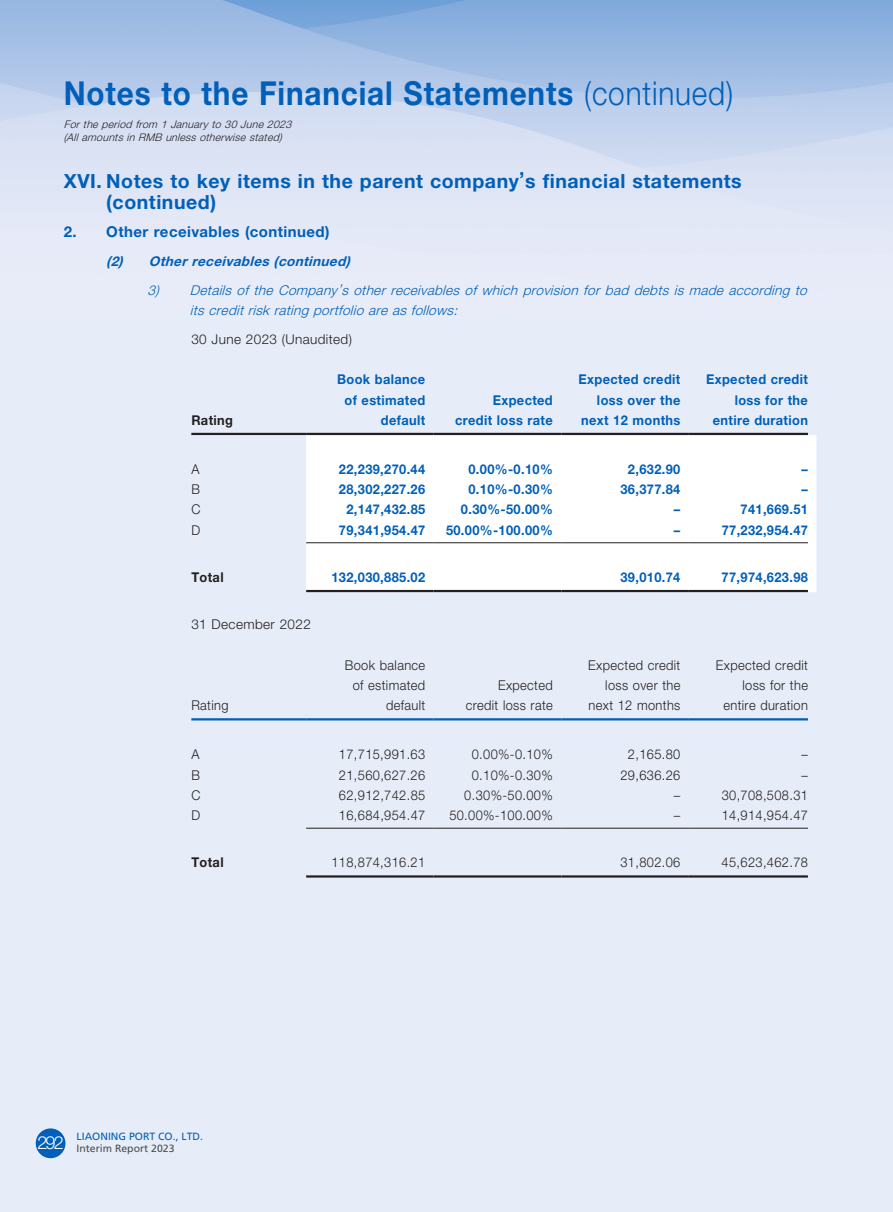
<style>
.page{position:relative;width:893px;height:1212px;background:#e7edf8}
.page>*{position:absolute;margin:0;border:0;box-sizing:border-box;transform-origin:0 0}
.t1{font:700 33px "Helvetica Neue LT Std";letter-spacing:.03em;color:#005fb9;scale:.9 1}
.t2{font:700 19.5px/21px "Helvetica Neue LT Std";letter-spacing:.03em;color:#005fb9}
.t3{font:300 18px "Helvetica Neue LT Std";color:#fff}
.t4{font:700 15px "Helvetica Neue LT Std";letter-spacing:.03em;color:#005fb9}
.t5{font:300 13.5px/20.2px "Helvetica Neue LT Std";letter-spacing:.03em;color:#231f20;text-align:right;scale:.95 1}
.t6{font:700 13.5px/20.2px "Helvetica Neue LT Std";letter-spacing:.03em;color:#005fb9;text-align:right;scale:.95 1}
.t7{font:italic 300 13.5px/20.2px "Helvetica Neue LT Std";color:#005fb9}
.t8{font:300 13.5px "Helvetica Neue LT Std";letter-spacing:.03em;color:#231f20}
.t9{font:italic 700 13.5px "Helvetica Neue LT Std";color:#005fb9}
.t10{font:700 13.5px "Helvetica Neue LT Std";letter-spacing:.03em;color:#231f20;scale:.95 1}
.t11{font:italic 300 10.5px/13.5px "Helvetica Neue LT Std";color:#231f20}
.t12{font:10.5px "Frutiger LT Std";color:#005fb9}
.t13{font:10.5px "Frutiger LT Std";color:#4b4c4d}
.s1{font-weight:300}
</style>
<div class="page">
<div style="left:36px;top:1128px;width:29px;height:30px;background:#005fb9;border-radius:50%"></div>
<div style="left:306px;top:435px;width:510px;height:157px;background:#fff"></div>
<hr style="left:191px;top:433px;width:115px;height:2px;background:#231f20">
<hr style="left:306px;top:433px;width:128px;height:2px;background:#231f20">
<hr style="left:434px;top:433px;width:127px;height:2px;background:#231f20">
<hr style="left:561px;top:433px;width:128px;height:2px;background:#231f20">
<hr style="left:689px;top:433px;width:119px;height:2px;background:#231f20">
<hr style="left:306px;top:542px;width:128px;height:1px;background:#231f20">
<hr style="left:434px;top:542px;width:127px;height:1px;background:#231f20">
<hr style="left:561px;top:542px;width:128px;height:1px;background:#231f20">
<hr style="left:689px;top:542px;width:119px;height:1px;background:#231f20">
<hr style="left:306px;top:590px;width:128px;height:2px;background:#231f20">
<hr style="left:434px;top:590px;width:127px;height:2px;background:#231f20">
<hr style="left:561px;top:590px;width:128px;height:2px;background:#231f20">
<hr style="left:689px;top:590px;width:119px;height:2px;background:#231f20">
<hr style="left:191px;top:718px;width:115px;height:2px;background:#005fb9">
<hr style="left:306px;top:718px;width:128px;height:2px;background:#005fb9">
<hr style="left:434px;top:718px;width:127px;height:2px;background:#005fb9">
<hr style="left:561px;top:718px;width:128px;height:2px;background:#005fb9">
<hr style="left:689px;top:718px;width:119px;height:2px;background:#005fb9">
<hr style="left:306px;top:828px;width:128px;height:1px;background:#231f20">
<hr style="left:434px;top:828px;width:127px;height:1px;background:#231f20">
<hr style="left:561px;top:828px;width:128px;height:1px;background:#231f20">
<hr style="left:689px;top:828px;width:119px;height:1px;background:#231f20">
<hr style="left:306px;top:875px;width:128px;height:2px;background:#231f20">
<hr style="left:434px;top:875px;width:127px;height:2px;background:#231f20">
<hr style="left:561px;top:875px;width:128px;height:2px;background:#231f20">
<hr style="left:689px;top:875px;width:119px;height:2px;background:#231f20">
<h1 class="t1" style="left:64px;top:73px;width:745px">Notes to the Financial Statements <span class="s1">(continued)</span></h1>
<p class="t11" style="left:64px;top:117px;width:232px">Forthe period from 1 January to 30 June 2023 (Allamountsin RMB unlessotherwise stated)</p>
<h2 class="t2" style="left:106px;top:170px;width:637px;text-indent:-43px">XVI. Notes to key items in the parent company’s financial statements (continued)</h2>
<p class="t4" style="left:64px;top:223px;width:267px">2. Other receivables (continued)</p>
<p class="t9" style="left:106px;top:253px;width:245px">(2) Otherreceivables (continued)</p>
<p class="t7" style="left:190px;top:280px;width:623px;text-indent:-43px">3) Details of the Company ’s other receivables of which provision for bad debts is made according to itscreditriskrating portfolio are asfollows:</p>
<p class="t8" style="left:191px;top:331px;width:162px">30 June 2023 (Unaudited)</p>
<p class="t10" style="left:191px;top:412px;width:45px">Rating</p>
<p class="t6" style="left:337px;top:369px;width:94px">Book balance of estimated default</p>
<p class="t6" style="left:455px;top:389px;width:104px">Expected credit loss rate</p>
<p class="t6" style="left:579px;top:369px;width:109px">Expected credit loss over the next 12 months</p>
<p class="t6" style="left:706px;top:369px;width:109px">Expected credit loss for the entire duration</p>
<p class="t5" style="left:191px;top:459px;width:10px">A</p>
<p class="t6" style="left:339px;top:459px;width:92px">22,239,270.44</p>
<p class="t6" style="left:468px;top:459px;width:90px">0.00%-0.10%</p>
<p class="t6" style="left:628px;top:459px;width:57px">2,632.90</p>
<p class="t6" style="left:801px;top:459px;width:8px">–</p>
<p class="t5" style="left:191px;top:479px;width:11px">B</p>
<p class="t6" style="left:339px;top:479px;width:92px">28,302,227.26</p>
<p class="t6" style="left:468px;top:479px;width:90px">0.10%-0.30%</p>
<p class="t6" style="left:620px;top:479px;width:65px">36,377.84</p>
<p class="t6" style="left:801px;top:479px;width:8px">–</p>
<p class="t5" style="left:191px;top:499px;width:11px">C</p>
<p class="t6" style="left:346px;top:499px;width:84px">2,147,432.85</p>
<p class="t6" style="left:461px;top:499px;width:98px">0.30%-50.00%</p>
<p class="t6" style="left:674px;top:499px;width:8px">–</p>
<p class="t6" style="left:741px;top:499px;width:72px">741,669.51</p>
<p class="t5" style="left:191px;top:519px;width:11px">D</p>
<p class="t6" style="left:339px;top:519px;width:92px">79,341,954.47</p>
<p class="t6" style="left:446px;top:519px;width:114px">50.00%-100.00%</p>
<p class="t6" style="left:674px;top:519px;width:8px">–</p>
<p class="t6" style="left:722px;top:519px;width:92px">77,232,954.47</p>
<p class="t10" style="left:191px;top:569px;width:35px">Total</p>
<p class="t6" style="left:331px;top:567px;width:100px">132,030,885.02</p>
<p class="t6" style="left:620px;top:567px;width:65px">39,010.74</p>
<p class="t6" style="left:722px;top:567px;width:92px">77,974,623.98</p>
<p class="t8" style="left:191px;top:616px;width:121px">31 December 2022</p>
<p class="t5" style="left:191px;top:695px;width:41px">Rating</p>
<p class="t5" style="left:345px;top:654px;width:86px">Book balance of estimated default</p>
<p class="t5" style="left:466px;top:675px;width:93px">Expected credit loss rate</p>
<p class="t5" style="left:588px;top:654px;width:98px">Expected credit loss over the next 12 months</p>
<p class="t5" style="left:716px;top:654px;width:98px">Expected credit loss for the entire duration</p>
<p class="t5" style="left:191px;top:744px;width:10px">A</p>
<p class="t5" style="left:339px;top:744px;width:92px">17,715,991.63</p>
<p class="t5" style="left:472px;top:744px;width:87px">0.00%-0.10%</p>
<p class="t5" style="left:628px;top:744px;width:57px">2,165.80</p>
<p class="t5" style="left:801px;top:744px;width:8px">–</p>
<p class="t5" style="left:191px;top:764px;width:11px">B</p>
<p class="t5" style="left:339px;top:764px;width:92px">21,560,627.26</p>
<p class="t5" style="left:472px;top:764px;width:87px">0.10%-0.30%</p>
<p class="t5" style="left:620px;top:764px;width:65px">29,636.26</p>
<p class="t5" style="left:801px;top:764px;width:8px">–</p>
<p class="t5" style="left:191px;top:784px;width:11px">C</p>
<p class="t5" style="left:339px;top:784px;width:92px">62,912,742.85</p>
<p class="t5" style="left:464px;top:784px;width:95px">0.30%-50.00%</p>
<p class="t5" style="left:674px;top:784px;width:8px">–</p>
<p class="t5" style="left:722px;top:784px;width:92px">30,708,508.31</p>
<p class="t5" style="left:191px;top:805px;width:11px">D</p>
<p class="t5" style="left:339px;top:805px;width:92px">16,684,954.47</p>
<p class="t5" style="left:449px;top:805px;width:110px">50.00%-100.00%</p>
<p class="t5" style="left:674px;top:805px;width:8px">–</p>
<p class="t5" style="left:722px;top:805px;width:92px">14,914,954.47</p>
<p class="t10" style="left:191px;top:854px;width:35px">Total</p>
<p class="t5" style="left:331px;top:852px;width:100px">118,874,316.21</p>
<p class="t5" style="left:620px;top:852px;width:65px">31,802.06</p>
<p class="t5" style="left:722px;top:852px;width:92px">45,623,462.78</p>
<h3 class="t3" style="left:37px;top:1132px;width:28px">292</h3>
<p class="t12" style="left:77px;top:1130px;width:128px">LIAONING PORT CO., LTD.</p>
<p class="t13" style="left:77px;top:1142px;width:100px">Interim Report 2023</p>
</div>
